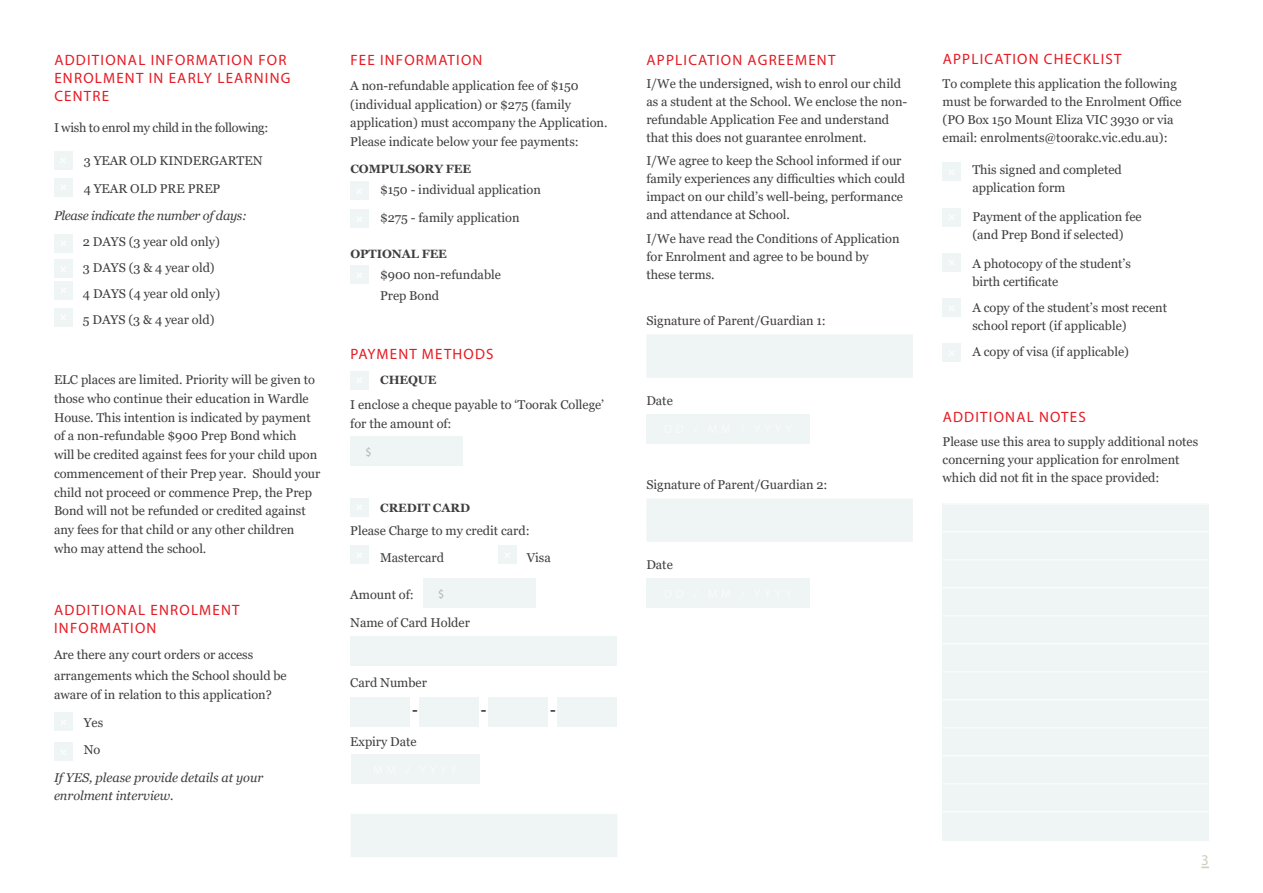
<style>
.page{position:relative;width:1263px;height:893px;background:#fff}
.page>*{position:absolute;margin:0;border:0;box-sizing:border-box;transform-origin:0 0}
.body_red_heading{font:15px/18px "Myriad Pro";letter-spacing:.08em;color:#e51a23}
._2013_Body_text_-_Ge{font:15px "Myriad Pro";letter-spacing:.08em;color:#e51a23}
.body_sub-heading{font:700 15px "Georgia";color:#3e3e3f}
.Subheadings{font:15px "Myriad Pro";color:#d0ccbe}
._2013_Body_text_-_Ge-2{font:12.75px/18px "Georgia";color:#3e3e3f}
.body_sub-heading-2{font:12.75px "Georgia";color:#3e3e3f}
._2013_Body_text_-_Ge-3{font:italic 12.75px/18.8px "Georgia";color:#3e3e3f}
._2013_Body_text_-_Ge-4{font:12.75px "Georgia";letter-spacing:-.02em;color:#3e3e3f}
.body_sub-heading-3{font:italic 12.75px "Georgia";letter-spacing:-.02em;color:#3e3e3f}
.body_sub-heading-4{font:700 12px "Georgia";letter-spacing:-.005em;color:#3e3e3f}
._2013_Body_text_-_Ge-5{font:700 12px "Georgia";letter-spacing:-.005em;color:#3e3e3f}
.body_red_heading-2{font:12px "Myriad Pro";color:#afb3b3}
</style>
<div class="page">
<div style="left:647px;top:335px;width:266px;height:43px;background:#eff5f4"></div>
<div style="left:647px;top:499px;width:266px;height:43px;background:#eff5f4"></div>
<div style="left:646px;top:414px;width:164px;height:30px;background:#eff5f4"></div>
<div style="left:646px;top:578px;width:164px;height:30px;background:#eff5f4"></div>
<div style="left:351px;top:697px;width:59px;height:30px;background:#eff5f4"></div>
<div style="left:420px;top:697px;width:59px;height:30px;background:#eff5f4"></div>
<div style="left:488px;top:697px;width:60px;height:30px;background:#eff5f4"></div>
<div style="left:557px;top:697px;width:60px;height:30px;background:#eff5f4"></div>
<div style="left:350px;top:636px;width:267px;height:30px;background:#eff5f4"></div>
<div style="left:351px;top:755px;width:128px;height:29px;background:#eff5f4"></div>
<div style="left:351px;top:814px;width:266px;height:43px;background:#eff5f4"></div>
<div style="left:350px;top:182px;width:19px;height:18px;background:#eff5f4"></div>
<div style="left:350px;top:546px;width:19px;height:18px;background:#eff5f4"></div>
<div style="left:350px;top:210px;width:19px;height:18px;background:#eff5f4"></div>
<div style="left:350px;top:266px;width:19px;height:18px;background:#eff5f4"></div>
<div style="left:498px;top:546px;width:19px;height:18px;background:#eff5f4"></div>
<div style="left:350px;top:371px;width:19px;height:19px;background:#eff5f4"></div>
<div style="left:350px;top:498px;width:19px;height:19px;background:#eff5f4"></div>
<div style="left:350px;top:436px;width:113px;height:30px;background:#eff5f4"></div>
<div style="left:423px;top:578px;width:113px;height:30px;background:#eff5f4"></div>
<div style="left:942px;top:163px;width:19px;height:18px;background:#eff5f4"></div>
<div style="left:942px;top:208px;width:19px;height:18px;background:#eff5f4"></div>
<div style="left:942px;top:253px;width:19px;height:18px;background:#eff5f4"></div>
<div style="left:942px;top:299px;width:19px;height:18px;background:#eff5f4"></div>
<div style="left:942px;top:344px;width:19px;height:18px;background:#eff5f4"></div>
<div style="left:54px;top:234px;width:18px;height:18px;background:#eff5f4"></div>
<div style="left:54px;top:281px;width:18px;height:18px;background:#eff5f4"></div>
<div style="left:54px;top:713px;width:18px;height:18px;background:#eff5f4"></div>
<div style="left:54px;top:178px;width:18px;height:19px;background:#eff5f4"></div>
<div style="left:54px;top:308px;width:18px;height:18px;background:#eff5f4"></div>
<div style="left:54px;top:742px;width:18px;height:19px;background:#eff5f4"></div>
<div style="left:942px;top:504px;width:267px;height:337px;background:#eff5f4"></div>
<hr style="left:942px;top:504px;width:267px;height:1px;background:#fff">
<hr style="left:942px;top:531px;width:267px;height:1px;background:#fff">
<hr style="left:942px;top:559px;width:267px;height:1px;background:#fff">
<hr style="left:942px;top:587px;width:267px;height:1px;background:#fff">
<hr style="left:942px;top:615px;width:267px;height:1px;background:#fff">
<hr style="left:942px;top:643px;width:267px;height:1px;background:#fff">
<hr style="left:942px;top:671px;width:267px;height:1px;background:#fff">
<hr style="left:942px;top:699px;width:267px;height:1px;background:#fff">
<hr style="left:942px;top:727px;width:267px;height:1px;background:#fff">
<hr style="left:942px;top:755px;width:267px;height:1px;background:#fff">
<hr style="left:942px;top:783px;width:267px;height:1px;background:#fff">
<hr style="left:942px;top:811px;width:267px;height:1px;background:#fff">
<div style="left:54px;top:151px;width:18px;height:18px;background:#eff5f4"></div>
<div style="left:54px;top:260px;width:18px;height:18px;background:#eff5f4"></div>
<p class="body_red_heading" style="left:54px;top:51px;width:238px">ADDITIONAL INFORMATION FOR<br>ENROLMENT IN EARLY LEARNING<br>CENTRE</p>
<p class="_2013_Body_text_-_Ge-4" style="left:54px;top:120px;width:216px">I wish to enrol my child in the following:</p>
<p class="body_sub-heading-2" style="left:84px;top:153px;width:180px">3 YEAR OLD KINDERGARTEN</p>
<p class="body_sub-heading-2" style="left:84px;top:181px;width:138px">4 YEAR OLD PRE PREP</p>
<p class="body_sub-heading-3" style="left:54px;top:208px;width:194px">Please indicate the number of days:</p>
<p class="body_sub-heading-2" style="left:83px;top:234px;width:139px">2 DAYS (3 year old only)</p>
<p class="body_sub-heading-2" style="left:83px;top:260px;width:133px">3 DAYS (3 &amp; 4 year old)</p>
<p class="body_sub-heading-2" style="left:83px;top:286px;width:139px">4 DAYS (4 year old only)</p>
<p class="body_sub-heading-2" style="left:83px;top:312px;width:133px">5 DAYS (3 &amp; 4 year old)</p>
<p class="_2013_Body_text_-_Ge-2" style="left:54px;top:371px;width:268px;line-height:18.8px">ELC places are limited. Priority will be given to those who continue their education in Wardle House. This intention is indicated by payment of a non-refundable $900 Prep Bond which<br>will be credited against fees for your child upon commencement of their Prep year. Should your child not proceed or commence Prep, the Prep Bond will not be refunded or credited against any fees for that child or any other children who may attend the school.</p>
<p class="body_red_heading" style="left:54px;top:601px;width:187px">ADDITIONAL ENROLMENT<br>INFORMATION</p>
<p class="_2013_Body_text_-_Ge-2" style="left:54px;top:644px;width:234px;line-height:21px">Are there any court orders or access arrangements which the School should be</p>
<p class="_2013_Body_text_-_Ge-2" style="left:54px;top:686px;width:219px">aware of in relation to this application?</p>
<p class="body_sub-heading-2" style="left:84px;top:715px;width:21px">Yes</p>
<p class="body_sub-heading-2" style="left:84px;top:742px;width:18px">No</p>
<p class="_2013_Body_text_-_Ge-3" style="left:54px;top:768px;width:211px">If YES, please provide details at your enrolment interview.</p>
<p class="body_red_heading" style="left:350px;top:51px;width:134px">FEE INFORMATION</p>
<p class="_2013_Body_text_-_Ge-2" style="left:350px;top:76px;width:259px;line-height:18.8px">A non-refundable application fee of $150 (individual application) or $275 (family application) must accompany the Application.<br>Please indicate below your fee payments:</p>
<p class="body_sub-heading-4" style="left:350px;top:161px;width:122px">COMPULSORY FEE</p>
<p class="_2013_Body_text_-_Ge-2" style="left:380px;top:181px;width:162px">$150 - individual application</p>
<p class="_2013_Body_text_-_Ge-2" style="left:380px;top:209px;width:141px">$275 - family application</p>
<p class="body_sub-heading-4" style="left:350px;top:246px;width:98px">OPTIONAL FEE</p>
<p class="_2013_Body_text_-_Ge-2" style="left:380px;top:264px;width:122px;line-height:21px">$900 non-refundable<br>Prep Bond</p>
<p class="_2013_Body_text_-_Ge" style="left:350px;top:344px;width:145px">PAYMENT METHODS</p>
<p class="_2013_Body_text_-_Ge-5" style="left:380px;top:372px;width:58px">CHEQUE</p>
<p class="_2013_Body_text_-_Ge-2" style="left:350px;top:395px;width:255px;line-height:18.8px">I enclose a cheque payable to ‘Toorak College’ for the amount of:</p>
<p class="body_red_heading-2" style="left:365px;top:444px;width:8px">$</p>
<p class="body_sub-heading-4" style="left:380px;top:500px;width:91px">CREDIT CARD</p>
<p class="_2013_Body_text_-_Ge-2" style="left:350px;top:522px;width:181px">Please Charge to my credit card:</p>
<p class="_2013_Body_text_-_Ge-2" style="left:380px;top:549px;width:66px">Mastercard</p>
<p class="_2013_Body_text_-_Ge-2" style="left:527px;top:549px;width:26px">Visa</p>
<p class="_2013_Body_text_-_Ge-2" style="left:350px;top:586px;width:65px">Amount of:</p>
<p class="_2013_Body_text_-_Ge-2" style="left:350px;top:614px;width:121px">Name of Card Holder</p>
<p class="body_red_heading-2" style="left:438px;top:586px;width:8px">$</p>
<p class="_2013_Body_text_-_Ge-2" style="left:350px;top:673px;width:78px">Card Number</p>
<p class="body_sub-heading" style="left:412px;top:701px;width:7px">-</p>
<p class="body_sub-heading" style="left:481px;top:701px;width:7px">-</p>
<p class="body_sub-heading" style="left:550px;top:701px;width:7px">-</p>
<p class="_2013_Body_text_-_Ge-2" style="left:350px;top:732px;width:68px">Expiry Date</p>
<p class="body_red_heading" style="left:646px;top:51px;width:190px">APPLICATION AGREEMENT</p>
<p class="_2013_Body_text_-_Ge-2" style="left:646px;top:75px;width:262px">I/We the undersigned, wish to enrol our child as a student at the School. We enclose the non&shy;refundable Application Fee and understand that this does not guarantee enrolment.</p>
<p class="_2013_Body_text_-_Ge-2" style="left:646px;top:152px;width:260px">I/We agree to keep the School informed if our family experiences any difficulties which could impact on our child’s well-being, performance and attendance at School.</p>
<p class="_2013_Body_text_-_Ge-2" style="left:646px;top:229px;width:255px">I/We have read the Conditions of Application for Enrolment and agree to be bound by these terms.</p>
<p class="_2013_Body_text_-_Ge-2" style="left:646px;top:312px;width:181px">Signature of Parent/Guardian 1:</p>
<p class="_2013_Body_text_-_Ge-2" style="left:646px;top:392px;width:28px">Date</p>
<p class="_2013_Body_text_-_Ge-2" style="left:646px;top:476px;width:183px">Signature of Parent/Guardian 2:</p>
<p class="_2013_Body_text_-_Ge-2" style="left:646px;top:556px;width:28px">Date</p>
<p class="body_red_heading" style="left:943px;top:50px;width:180px">APPLICATION CHECKLIST</p>
<p class="_2013_Body_text_-_Ge-2" style="left:942px;top:75px;width:241px">To complete this application the following must be forwarded to the Enrolment Office (PO Box 150 Mount Eliza VIC 3930 or via email: enrolments@toorakc.vic.edu.au):</p>
<p class="_2013_Body_text_-_Ge-2" style="left:972px;top:161px;width:151px">This signed and completed application form</p>
<p class="_2013_Body_text_-_Ge-2" style="left:972px;top:208px;width:171px">Payment of the application fee (and Prep Bond if selected)</p>
<p class="_2013_Body_text_-_Ge-2" style="left:972px;top:255px;width:160px">A photocopy of the student’s birth certificate</p>
<p class="_2013_Body_text_-_Ge-2" style="left:972px;top:299px;width:196px">A copy of the student’s most recent school report (if applicable)</p>
<p class="_2013_Body_text_-_Ge-2" style="left:972px;top:343px;width:158px">A copy of visa (if applicable)</p>
<p class="body_red_heading" style="left:943px;top:408px;width:145px">ADDITIONAL NOTES</p>
<p class="_2013_Body_text_-_Ge-2" style="left:942px;top:433px;width:257px">Please use this area to supply additional notes concerning your application for enrolment which did not fit in the space provided:</p>
<p class="Subheadings" style="left:1201px;top:850px;width:9px">3</p>
</div>
